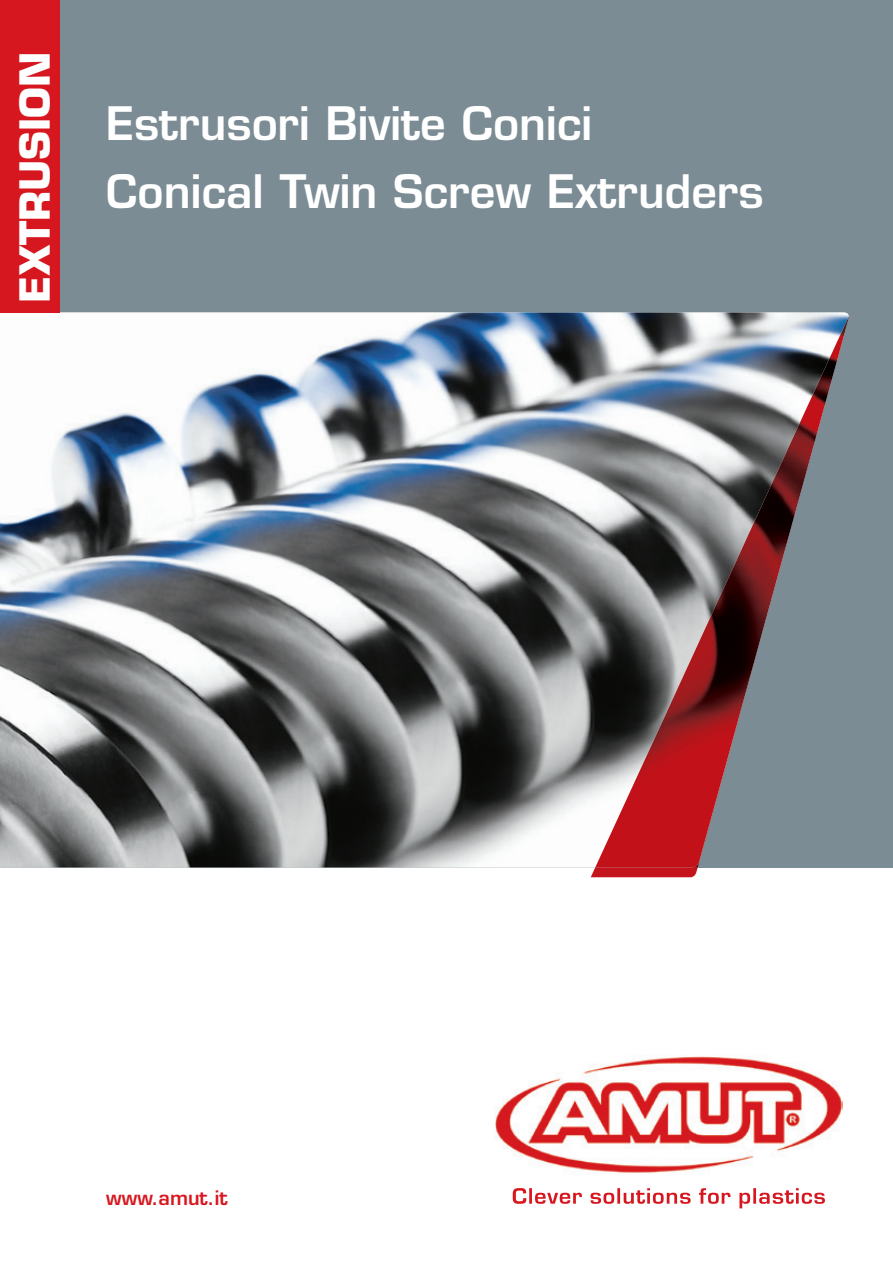
<style>
.page{position:relative;width:893px;height:1263px;background:#fff}
.page>*{position:absolute;margin:0;border:0;box-sizing:border-box;transform-origin:0 0}
.t1{font:600 45px/67.5px "Eurostile LT Std";color:#fff}
.t2{font:700 40.5px "Eurostile LT Std";color:#fff}
.t3{font:600 19.5px "Eurostile LT Std";color:#d7171f}
</style>
<div class="page">
<div style="left:0;top:0;width:893px;height:867px;background:#7b8c95"></div>
<img style="left:0;top:313px;width:849px;height:554px">
<div style="left:0;top:0;width:60px;height:312px;background:#d7171f"></div>
<svg style="left:513px;top:1188px;width:312px;height:20px"></svg>
<img style="left:495px;top:1056px;width:348px;height:117px">
<svg style="left:591px;top:867px;width:107px;height:10px"></svg>
<img style="left:691px;top:316px;width:158px;height:551px">
<p class="t2" style="left:10px;top:303px;width:252px;rotate:-90deg">EXTRUSION</p>
<p class="t1" style="left:106px;top:90px;width:659px">Estrusori Bivite Conici<br>Conical Twin Screw Extruders</p>
<p class="t3" style="left:106px;top:1185px;width:123px">www.amut.it</p>
</div>
